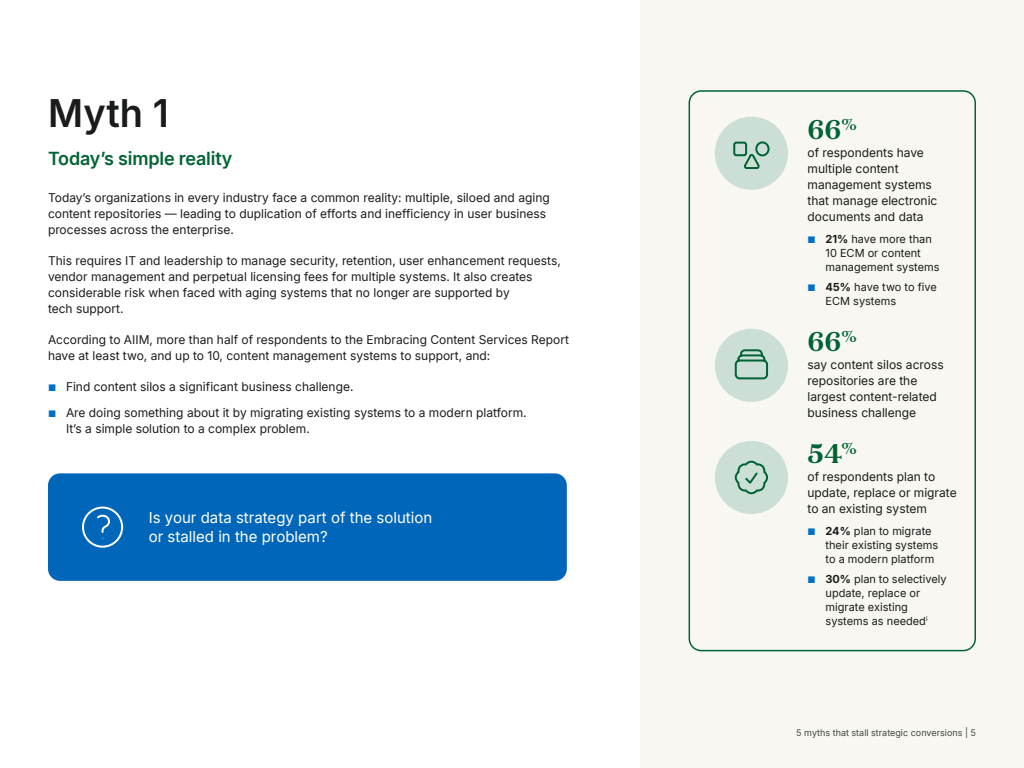
<style>
.page{position:relative;width:1024px;height:768px;background:#fff}
.page>*{position:absolute;margin:0;border:0;box-sizing:border-box;transform-origin:0 0}
.t1{font:600 38px "Inter";color:#191c1a}
.t2{font:700 27px "Domaine Text";color:#006334}
.t3{font:600 18px "Inter";letter-spacing:-.01em;color:#006334}
.t4{font:15px/19px "Inter";color:#fff}
.t5{font:12px/16px "Inter";color:#191c1a}
.t6{font:11px/14px "Inter";color:#191c1a}
.t7{font:9px "Inter";color:#444745}
.s1{font-size:9px;color:#0071c7}
.s2{font-weight:700}
</style>
<div class="page">
<div style="left:640px;top:0;width:384px;height:768px;background:#f8f7f2"></div>
<div style="left:48px;top:473px;width:519px;height:108px;background:#0066ba;border-radius:12px"></div>
<div style="left:689px;top:90px;width:287px;height:561px;border:2px solid #006334;border-radius:12px"></div>
<div style="left:715px;top:117px;width:73px;height:73px;background:#ccdfd6;border-radius:50%"></div>
<div style="left:715px;top:329px;width:73px;height:73px;background:#ccdfd6;border-radius:50%"></div>
<div style="left:715px;top:441px;width:73px;height:73px;background:#ccdfd6;border-radius:50%"></div>
<svg style="left:733px;top:141px;width:37px;height:28px"></svg>
<svg style="left:734px;top:349px;width:35px;height:31px"></svg>
<svg style="left:734px;top:460px;width:34px;height:35px"></svg>
<svg style="left:82px;top:506px;width:42px;height:42px"></svg>
<h1 class="t1" style="left:48px;top:85px;width:122px">Myth 1</h1>
<h3 class="t3" style="left:48px;top:145px;width:186px">Today’s simple reality</h3>
<p class="t5" style="left:48px;top:189px;width:503px">Today’s organizations in every industry face a common reality: multiple, siloed and aging content repositories — leading to duplication of efforts and inefficiency in user business processes across the enterprise.</p>
<p class="t5" style="left:48px;top:252px;width:514px">This requires IT and leadership to manage security, retention, user enhancement requests, vendor management and perpetual licensing fees for multiple systems. It also creates considerable risk when faced with aging systems that no longer are supported by<br>tech support.</p>
<p class="t5" style="left:48px;top:331px;width:523px">According to AIIM, more than half of respondents to the Embracing Content Services Report have at least two, and up to 10, content management systems to support, and:</p>
<p class="t5" style="left:48px;top:378px;width:307px"><span class="s1">■</span> Find content silos a significant business challenge.</p>
<p class="t5" style="left:66px;top:404px;width:462px;text-indent:-18px"><span class="s1">■</span> Are doing something about it by migrating existing systems to a modern platform.<br>It’s a simple solution to a complex problem.</p>
<p class="t4" style="left:149px;top:508px;width:285px">Is your data strategy part of the solution or stalled in the problem?</p>
<h2 class="t2" style="left:808px;top:112px;width:51px">66<sup>%</sup></h2>
<p class="t5" style="left:808px;top:144px;width:131px">of respondents have multiple content management systems that manage electronic documents and data</p>
<p class="t6" style="left:826px;top:231px;width:116px;text-indent:-18px"><span class="s1">■</span> <span class="s2">21%</span> have more than<br>10 ECM or content management systems</p>
<p class="t6" style="left:826px;top:279px;width:113px;text-indent:-18px"><span class="s1">■</span> <span class="s2">45%</span> have two to five<br>ECM systems</p>
<h2 class="t2" style="left:808px;top:324px;width:51px">66<sup>%</sup></h2>
<p class="t5" style="left:808px;top:356px;width:138px">say content silos across repositories are the largest content-related business challenge</p>
<h2 class="t2" style="left:808px;top:436px;width:51px">54<sup>%</sup></h2>
<p class="t5" style="left:808px;top:468px;width:151px">of respondents plan to update, replace or migrate to an existing system</p>
<p class="t6" style="left:826px;top:524px;width:114px;text-indent:-18px"><span class="s1">■</span> <span class="s2">24%</span> plan to migrate their existing systems to a modern platform</p>
<p class="t6" style="left:826px;top:572px;width:123px;text-indent:-18px"><span class="s1">■</span> <span class="s2">30%</span> plan to selectively update, replace or migrate existing systems as needed<sup>i</sup></p>
<p class="t7" style="left:796px;top:726px;width:181px">5 myths that stall strategic conversions | 5</p>
</div>
